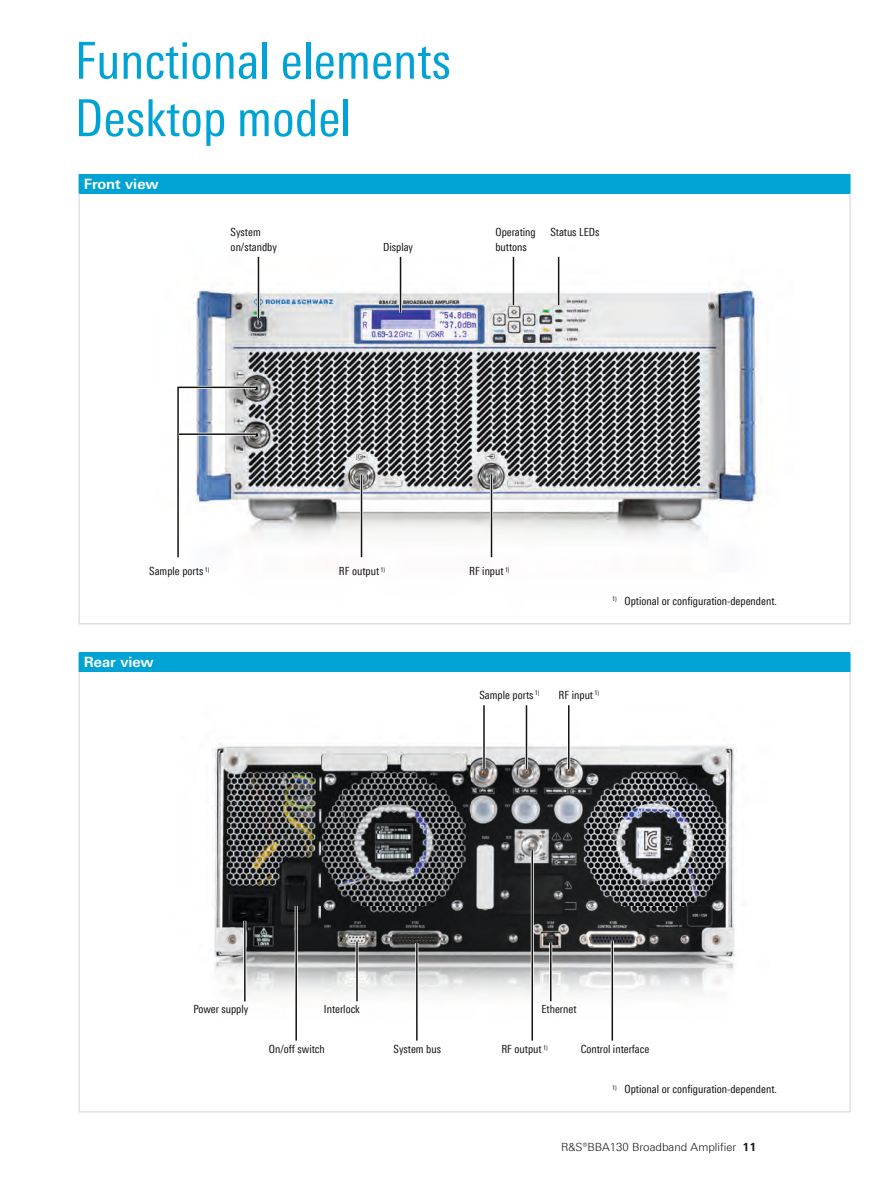
<style>
.page{position:relative;width:893px;height:1191px;background:#fff}
.page>*{position:absolute;margin:0;border:0;box-sizing:border-box;transform-origin:0 0}
.t1{font:51px/57.4px "Linotype Univers 420 Cn";color:#00a3d3}
.t2{font:700 14.25px "Linotype Univers 630";color:#fff}
.t3{font:11.25px/14.4px "Linotype Univers 420 Cn";color:#131413}
.t4{font:300 11.25px "Linotype Univers 330";color:#131413}
.s1{font-family:"Linotype Univers 630";font-weight:700}
</style>
<div class="page">
<img style="left:193px;top:256px;width:566px;height:302px">
<img style="left:212px;top:743px;width:525px;height:298px">
<div style="left:79px;top:174px;width:771px;height:20px;background:#00a3d3"></div>
<svg style="left:850px;top:174px;width:1px;height:20px"></svg>
<hr style="left:79px;top:194px;width:1px;height:429px;background:#cdd4d7">
<hr style="left:850px;top:194px;width:1px;height:429px;background:#cdd4d7">
<hr style="left:79px;top:623px;width:771px;height:1px;background:#cdd4d7">
<div style="left:79px;top:653px;width:771px;height:19px;background:#00a3d3"></div>
<svg style="left:850px;top:653px;width:1px;height:19px"></svg>
<hr style="left:79px;top:672px;width:1px;height:439px;background:#cdd4d7">
<hr style="left:850px;top:672px;width:1px;height:439px;background:#cdd4d7">
<hr style="left:79px;top:1111px;width:771px;height:1px;background:#cdd4d7">
<hr style="left:257px;top:257px;width:3px;height:61px;background:#fff">
<hr style="left:258px;top:257px;width:1px;height:61px;background:#131413">
<hr style="left:512px;top:257px;width:3px;height:48px;background:#fff">
<hr style="left:513px;top:257px;width:1px;height:48px;background:#131413">
<hr style="left:360px;top:474px;width:3px;height:83px;background:#fff">
<hr style="left:361px;top:474px;width:1px;height:83px;background:#131413">
<hr style="left:399px;top:257px;width:3px;height:55px;background:#fff">
<hr style="left:400px;top:257px;width:1px;height:55px;background:#131413">
<hr style="left:557px;top:257px;width:3px;height:48px;background:#fff">
<hr style="left:558px;top:257px;width:1px;height:48px;background:#131413">
<svg style="left:177px;top:384px;width:82px;height:174px"></svg>
<hr style="left:179px;top:433px;width:77px;height:3px;background:#fff">
<hr style="left:179px;top:433px;width:77px;height:2px;background:#131413">
<hr style="left:490px;top:474px;width:3px;height:83px;background:#fff">
<hr style="left:491px;top:474px;width:1px;height:83px;background:#131413">
<hr style="left:567px;top:705px;width:3px;height:64px;background:#fff">
<hr style="left:568px;top:705px;width:2px;height:64px;background:#131413">
<hr style="left:295px;top:906px;width:3px;height:134px;background:#fff">
<hr style="left:295px;top:906px;width:2px;height:134px;background:#131413">
<hr style="left:355px;top:941px;width:3px;height:60px;background:#fff">
<hr style="left:356px;top:941px;width:2px;height:60px;background:#131413">
<hr style="left:415px;top:943px;width:3px;height:97px;background:#fff">
<hr style="left:416px;top:943px;width:2px;height:97px;background:#131413">
<hr style="left:531px;top:850px;width:3px;height:190px;background:#fff">
<hr style="left:532px;top:850px;width:1px;height:190px;background:#131413">
<hr style="left:549px;top:942px;width:3px;height:59px;background:#fff">
<hr style="left:550px;top:942px;width:2px;height:59px;background:#131413">
<hr style="left:611px;top:940px;width:3px;height:100px;background:#fff">
<hr style="left:612px;top:940px;width:1px;height:100px;background:#131413">
<hr style="left:525px;top:705px;width:3px;height:64px;background:#fff">
<hr style="left:526px;top:705px;width:1px;height:64px;background:#131413">
<hr style="left:483px;top:705px;width:3px;height:64px;background:#fff">
<hr style="left:483px;top:705px;width:2px;height:64px;background:#131413">
<hr style="left:243px;top:921px;width:3px;height:80px;background:#fff">
<hr style="left:244px;top:921px;width:2px;height:80px;background:#131413">
<h1 class="t1" style="left:75px;top:32px;width:378px">Functional elements<br>Desktop model</h1>
<p class="t2" style="left:84px;top:175px;width:76px">Front view</p>
<p class="t3" style="left:231px;top:225px;width:48px">System on/standby</p>
<p class="t3" style="left:495px;top:225px;width:42px">Operating</p>
<p class="t3" style="left:383px;top:240px;width:31px">Display</p>
<p class="t3" style="left:495px;top:239px;width:33px">buttons</p>
<p class="t3" style="left:550px;top:225px;width:51px">Status LEDs</p>
<p class="t3" style="left:149px;top:564px;width:62px">Sample ports <sup>1)</sup></p>
<p class="t3" style="left:339px;top:564px;width:48px">RF output <sup>1)</sup></p>
<p class="t2" style="left:84px;top:654px;width:71px">Rear view</p>
<p class="t3" style="left:469px;top:564px;width:42px">RF input <sup>1)</sup></p>
<p class="t3" style="left:612px;top:594px;width:166px"><sup>1)</sup> Optional or configuration-dependent.</p>
<p class="t3" style="left:479px;top:688px;width:62px">Sample ports <sup>1)</sup></p>
<p class="t3" style="left:559px;top:688px;width:42px">RF input <sup>1)</sup></p>
<p class="t3" style="left:193px;top:1001px;width:56px">Power supply</p>
<p class="t3" style="left:324px;top:1001px;width:37px">Interlock</p>
<p class="t3" style="left:541px;top:1001px;width:37px">Ethernet</p>
<p class="t3" style="left:269px;top:1042px;width:57px">On/off switch</p>
<p class="t3" style="left:394px;top:1042px;width:49px">System bus</p>
<p class="t3" style="left:501px;top:1042px;width:48px">RF output <sup>1)</sup></p>
<p class="t3" style="left:581px;top:1042px;width:70px">Control interface</p>
<p class="t3" style="left:612px;top:1082px;width:166px"><sup>1)</sup> Optional or configuration-dependent.</p>
<p class="t4" style="left:561px;top:1140px;width:197px">R&amp;S®BBA130 Broadband Amplifier <span class="s1">11</span></p>
</div>
